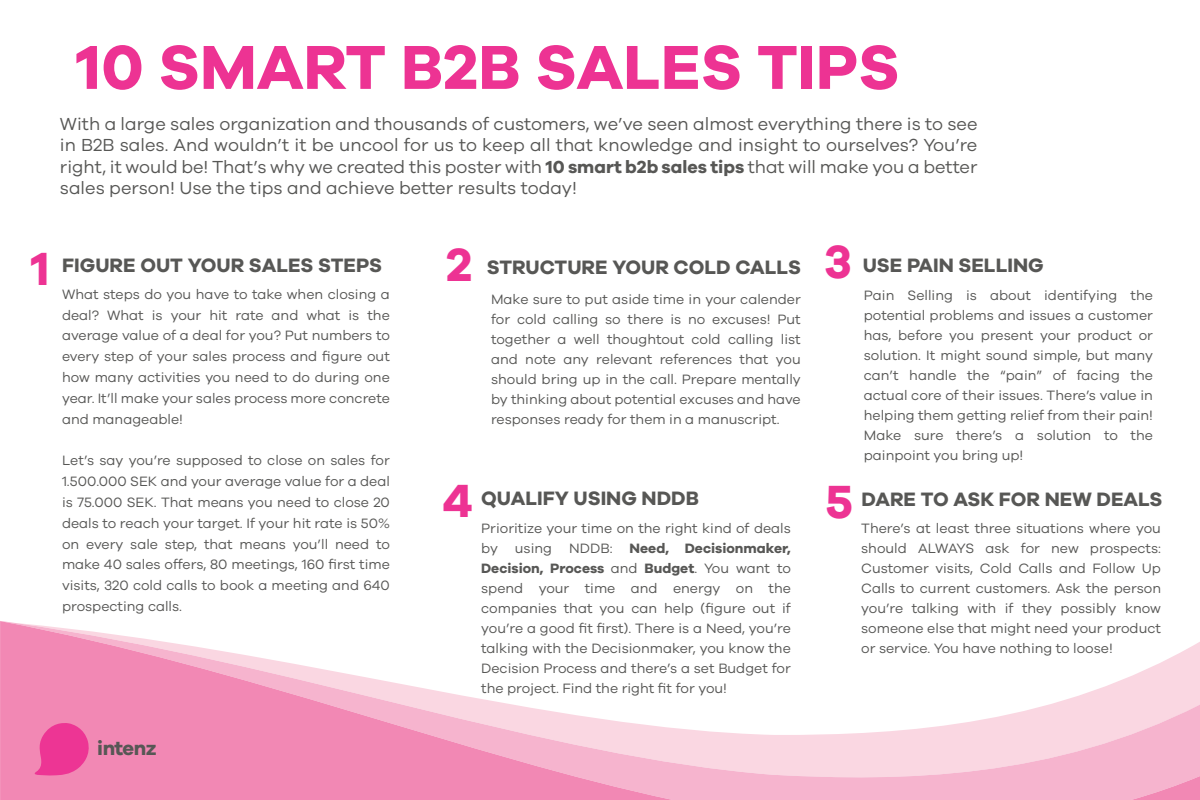
<style>
.page{position:relative;width:1200px;height:800px;background:#fff}
.page>*{position:absolute;margin:0;border:0;box-sizing:border-box;transform-origin:0 0}
.t1{font:700 64px "Galano Grotesque";color:#ed3393}
.t2{font:700 48px "Galano Grotesque";color:#ed3393}
.t3{font:700 20.4px "Galano Grotesque";letter-spacing:-.03em;color:#575755}
.t4{font:700 20px "Galano Grotesque";color:#575755}
.t5{font:18px/21.6px "Galano Grotesque";color:#575755;text-align:justify}
.t6{font:14px/20px "Galano Grotesque";color:#575755;text-align:justify}
.s1{font-weight:700}
</style>
<div class="page">
<svg style="left:673px;top:642px;width:527px;height:158px"></svg>
<svg style="left:1131px;top:776px;width:69px;height:24px;background:#f49fc2"></svg>
<svg style="left:0;top:621px;width:673px;height:179px"></svg>
<svg style="left:32px;top:722px;width:59px;height:54px;background:#ee509e"></svg>
<h1 class="t1" style="left:76px;top:28px;width:825px">10 SMART B2B SALES TIPS</h1>
<p class="t5" style="left:60px;top:112px;width:919px">With a large sales organization and thousands of customers, we’ve seen almost everything there is to see in B2B sales. And wouldn’t it be uncool for us to keep all that knowledge and insight to ourselves? You’re right, it would be! That’s why we created this poster with <span class="s1">10 smart b2b sales tips</span> that will make you a better sales person! Use the tips and achieve better results today!</p>
<h2 class="t2" style="left:31px;top:239px;width:20px">1</h2>
<h2 class="t2" style="left:446px;top:235px;width:28px">2</h2>
<h3 class="t4" style="left:62px;top:253px;width:321px">FIGURE OUT YOUR SALES STEPS</h3>
<h3 class="t4" style="left:487px;top:255px;width:316px">STRUCTURE YOUR COLD CALLS</h3>
<h2 class="t2" style="left:824px;top:232px;width:29px">3</h2>
<h3 class="t4" style="left:863px;top:253px;width:183px">USE PAIN SELLING</h3>
<p class="t6" style="left:62px;top:283px;width:329px">What steps do you have to take when closing a deal? What is your hit rate and what is the average value of a deal for you? Put numbers to every step of your sales process and figure out how many activities you need to do during one year. It’ll make your sales process more concrete and manageable!</p>
<p class="t6" style="left:62px;top:450px;width:329px">Let’s say you’re supposed to close on sales for 1.500.000 SEK and your average value for a deal is 75.000 SEK. That means you need to close 20 deals to reach your target. If your hit rate is 50% on every sale step, that means you’ll need to make 40 sales offers, 80 meetings, 160 first time visits, 320 cold calls to book a meeting and 640 prospecting calls.</p>
<h3 class="t3" style="left:97px;top:735px;width:61px">intenz</h3>
<p class="t6" style="left:491px;top:289px;width:311px">Make sure to put aside time in your calender for cold calling so there is no excuses! Put together a well thoughtout cold calling list and note any relevant references that you should bring up in the call. Prepare mentally by thinking about potential excuses and have responses ready for them in a manuscript.</p>
<p class="t6" style="left:864px;top:285px;width:291px">Pain Selling is about identifying the potential problems and issues a customer has, before you present your product or solution. It might sound simple, but many can’t handle the “pain” of facing the actual core of their issues. There’s value in helping them getting relief from their pain!<br>Make sure there’s a solution to the painpoint you bring up!</p>
<h2 class="t2" style="left:443px;top:472px;width:32px">4</h2>
<h3 class="t4" style="left:481px;top:486px;width:219px">QUALIFY USING NDDB</h3>
<h2 class="t2" style="left:826px;top:472px;width:29px">5</h2>
<h3 class="t4" style="left:862px;top:487px;width:303px">DARE TO ASK FOR NEW DEALS</h3>
<p class="t6" style="left:481px;top:518px;width:311px">Prioritize your time on the right kind of deals by using NDDB: <span class="s1">Need, Decisionmaker, Decision, Process</span> and <span class="s1">Budget</span>. You want to spend your time and energy on the companies that you can help (figure out if you’re a good fit first). There is a Need, you’re talking with the Decisionmaker, you know the Decision Process and there’s a set Budget for the project. Find the right fit for you!</p>
<p class="t6" style="left:861px;top:518px;width:301px">There’s at least three situations where you should ALWAYS ask for new prospects:<br>Customer visits, Cold Calls and Follow Up Calls to current customers. Ask the person you’re talking with if they possibly know someone else that might need your product or service. You have nothing to loose!</p>
</div>
